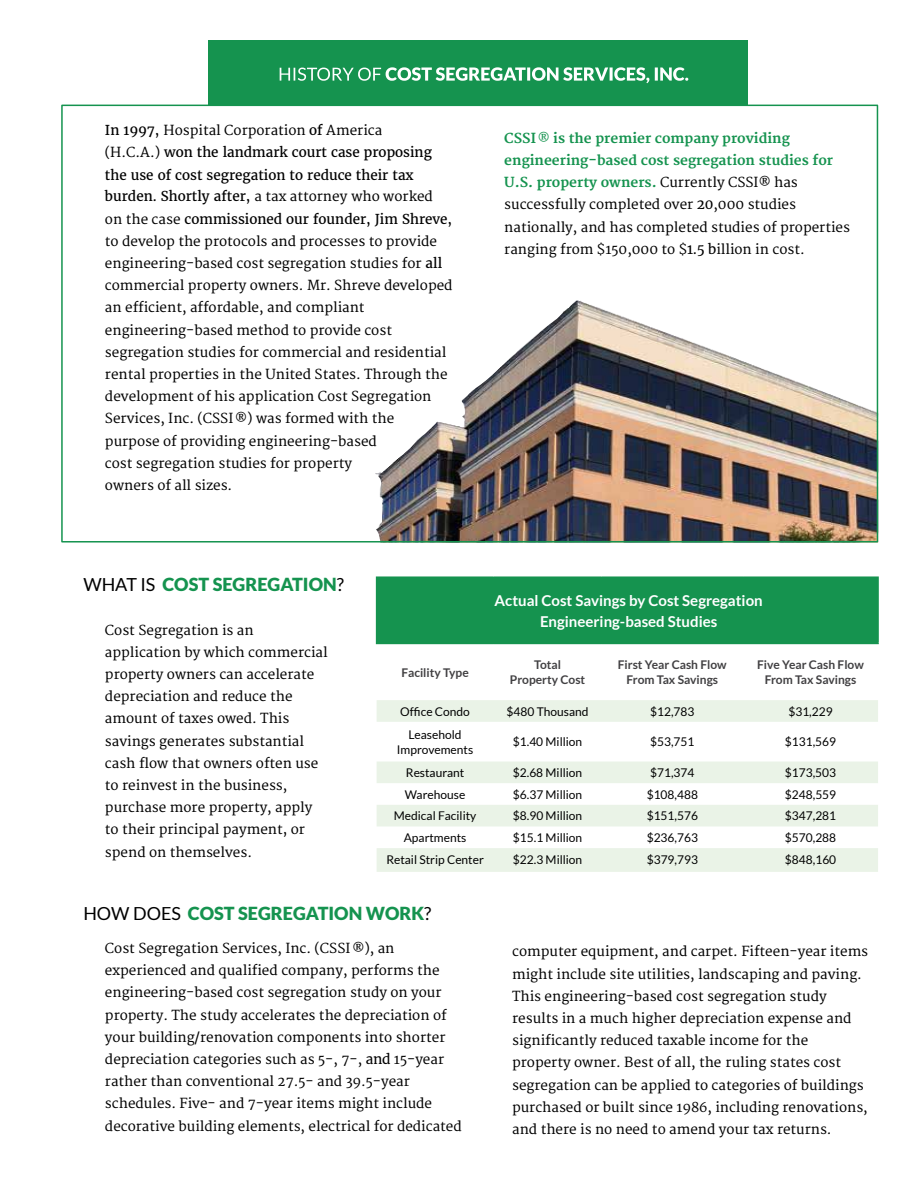
<style>
.page{position:relative;width:918px;height:1188px;background:#fff}
.page>*{position:absolute;margin:0;border:0;box-sizing:border-box;transform-origin:0 0}
.t1{font:900 18px "Lato";color:#15934f}
.t2{font:700 15px/21px "Lato";color:#fff;text-align:center}
.t3{font:13.5px/22.2px "Merriweather";color:#000}
.t4{font:12px/14.4px "Lato";color:#000;text-align:center}
.t5{font:700 12px/14.4px "Lato";color:#414042;text-align:center}
.s1{font-style:inherit}
.s2{font-size:12px}
.s3{font-weight:700;color:#15934f}
.s4{font-size:12px;color:#15934f}
.s5{font-weight:400;color:#000}
</style>
<div class="page">
<img style="left:375px;top:300px;width:500px;height:240px">
<div style="left:208px;top:41px;width:540px;height:65px;background:#15934f"></div>
<svg style="left:280px;top:67px;width:408px;height:16px"></svg>
<div style="left:61px;top:105px;width:817px;height:438px;border:2px solid #15934f"></div>
<div style="left:377px;top:577px;width:501px;height:66px;background:#15934f"></div>
<svg style="left:377px;top:700px;width:501px;height:172px;fill:#ecf4ea"></svg>
<hr style="left:376px;top:576px;width:118px;height:2px;background:#15934f">
<hr style="left:376px;top:578px;width:1px;height:65px;background:#15934f">
<hr style="left:494px;top:576px;width:108px;height:2px;background:#15934f">
<hr style="left:602px;top:576px;width:141px;height:2px;background:#15934f">
<hr style="left:743px;top:576px;width:136px;height:2px;background:#15934f">
<hr style="left:877px;top:578px;width:2px;height:65px;background:#15934f">
<hr style="left:376px;top:643px;width:118px;height:1px;background:#15934f">
<hr style="left:494px;top:643px;width:108px;height:1px;background:#15934f">
<hr style="left:602px;top:643px;width:141px;height:1px;background:#15934f">
<hr style="left:743px;top:643px;width:136px;height:1px;background:#15934f">
<p class="t3" style="left:105px;top:120px;width:349px"><span class="s1">In 1997,</span> Hospital Corporation <span class="s1">of</span> America<br>(H.C.A.) <span class="s1">won the landmark court case proposing the use of cost segregation to reduce their tax burden. Shortly after,</span> a tax attorney who worked on the case <span class="s1">commissioned our founder, Jim Shreve, </span>to develop the protocols and processes to provide engineering-based cost segregation studies for <span class="s1">all </span>commercial property owners. Mr. Shreve developed an efficient, affordable, and compliant engineering-based method to provide cost segregation studies for commercial and residential rental properties in the United States. Through the development of his application Cost Segregation Services, Inc. (CSSI <span class="s2">®</span>) was formed with the<br>purpose of providing engineering-based<br>cost segregation studies for property<br>owners of all sizes.</p>
<p class="t3" style="left:504px;top:128px;width:347px"><span class="s3">CSSI</span> <span class="s4">®</span> <span class="s3">is the premier company providing engineering-based cost segregation studies for U.S. property owners.</span> Currently CSSI<span class="s2">®</span> has successfully completed over <span class="s1">20</span>,000 studies nationally, and has completed studies of properties ranging from $150,000 to $<span class="s1">1.5 b</span>illion in cost.</p>
<h1 class="t1" style="left:83px;top:574px;width:262px"><span class="s5">WHAT IS</span> COST SEGREGATION<span class="s5">?</span></h1>
<p class="t3" style="left:105px;top:619px;width:224px">Cost Segregation is an application by which commercial property owners can accelerate depreciation and reduce the amount of taxes owed. This savings generates substantial cash flow that owners often use to reinvest in the business, purchase more property, apply to their principal payment<span class="s1">,</span> or spend on themselves.</p>
<p class="t2" style="left:495px;top:590px;width:270px">Actual Cost Savings by Cost Segregation<br>Engineering-based Studies</p>
<p class="t5" style="left:401px;top:665px;width:69px">Facility Type</p>
<p class="t5" style="left:510px;top:658px;width:77px">Total<br>Property Cost</p>
<p class="t5" style="left:618px;top:658px;width:110px">First Year Cash Flow<br>From Tax Savings</p>
<p class="t5" style="left:757px;top:658px;width:108px">Five Year Cash Flow<br>From Tax Savings</p>
<p class="t4" style="left:400px;top:704px;width:71px">Office Condo</p>
<p class="t4" style="left:507px;top:704px;width:83px">$480 Thousand</p>
<p class="t4" style="left:650px;top:704px;width:46px">$12,783</p>
<p class="t4" style="left:788px;top:704px;width:46px">$31,229</p>
<p class="t4" style="left:397px;top:728px;width:78px">Leasehold<br>Improvements</p>
<p class="t4" style="left:513px;top:735px;width:71px">$1.40 Million</p>
<p class="t4" style="left:650px;top:735px;width:46px">$53,751</p>
<p class="t4" style="left:785px;top:735px;width:53px">$131,569</p>
<p class="t4" style="left:406px;top:766px;width:60px">Restaurant</p>
<p class="t4" style="left:513px;top:766px;width:71px">$2.68 Million</p>
<p class="t4" style="left:650px;top:766px;width:46px">$71,374</p>
<p class="t4" style="left:785px;top:766px;width:53px">$173,503</p>
<p class="t4" style="left:405px;top:787px;width:62px">Warehouse</p>
<p class="t4" style="left:513px;top:787px;width:71px">$6.37 Million</p>
<p class="t4" style="left:647px;top:787px;width:53px">$108,488</p>
<p class="t4" style="left:785px;top:787px;width:53px">$248,559</p>
<p class="t4" style="left:394px;top:809px;width:84px">Medical Facility</p>
<p class="t4" style="left:513px;top:809px;width:71px">$8.90 Million</p>
<p class="t4" style="left:647px;top:809px;width:53px">$151,576</p>
<p class="t4" style="left:785px;top:809px;width:53px">$347,281</p>
<p class="t4" style="left:404px;top:831px;width:64px">Apartments</p>
<p class="t4" style="left:513px;top:831px;width:71px">$15.1 Million</p>
<p class="t4" style="left:647px;top:831px;width:53px">$236,763</p>
<p class="t4" style="left:785px;top:831px;width:53px">$570,288</p>
<p class="t4" style="left:386px;top:852px;width:99px">Retail Strip Center</p>
<p class="t4" style="left:513px;top:852px;width:71px">$22.3 Million</p>
<p class="t4" style="left:647px;top:852px;width:53px">$379,793</p>
<p class="t4" style="left:785px;top:852px;width:53px">$848,160</p>
<h1 class="t1" style="left:83px;top:903px;width:350px"><span class="s5">HOW DOES</span> COST SEGREGATION WORK<span class="s5">?</span></h1>
<p class="t3" style="left:105px;top:938px;width:358px">Cost Segregation Services, Inc. (CSSI <span class="s2">®</span>), an experienced and qualified company, performs the engineering-based cost segregation study on your property. The study accelerates the depreciation of your building/renovation components into shorter depreciation categories such as 5-, 7-, <span class="s1">and</span> 15-year rather than conventional 27.5- and 39.5-year schedules. Five- and 7-year items might include decorative building elements, electrical for dedicated</p>
<p class="t3" style="left:512px;top:941px;width:358px">computer equipment, and carpet. Fifteen-year items might include site utilities, landscaping and paving.<br>This engineering-based cost segregation study results in a much higher depreciation expense and significantly reduced taxable income for the property owner. Best of all, the ruling states cost segregation can be applied to categories of buildings purchased or built since 1986, including renovations, and there is no need to amend your tax returns.</p>
</div>
